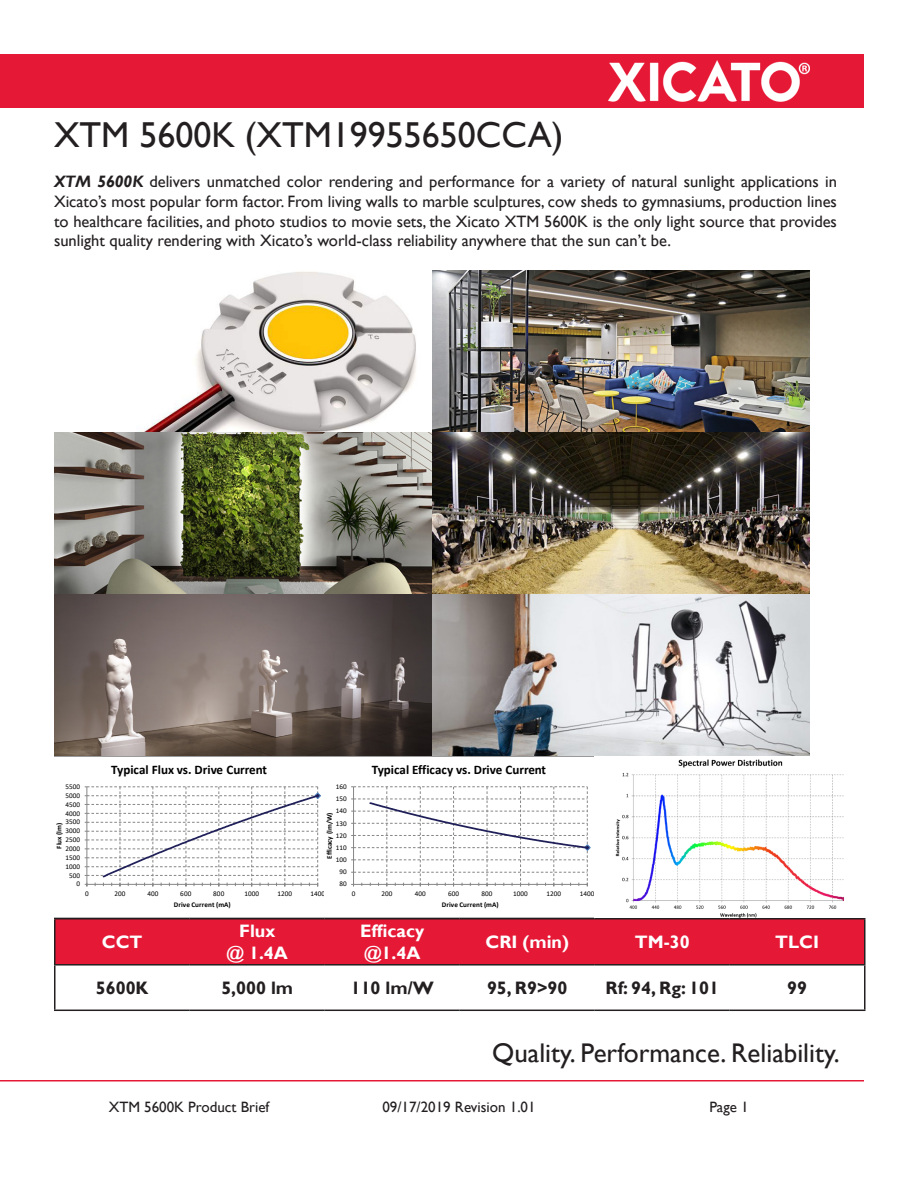
<style>
.page{position:relative;width:918px;height:1188px;background:#fff}
.page>*{position:absolute;margin:0;border:0;box-sizing:border-box;transform-origin:0 0}
.t1{font:36px "Gill Sans";color:#231f20}
.t2{font:27px "Gill Sans";color:#231f20}
.t3{font:700 18px/21.6px "Gill Sans";color:#fff}
.t4{font:700 18px "Gill Sans";color:#231f20}
.t5{font:16.5px/19.8px "Gill Sans";color:#231f20;text-align:justify}
.t6{font:15px "Gill Sans";color:#231f20}
.t7{font:700 13.05px "Calibri";letter-spacing:-.005em;color:#000}
.t8{font:7.2px "Calibri";letter-spacing:.01em;color:#000}
.t9{font:700 7.2px "Calibri";letter-spacing:.005em;color:#000}
.s1{font-weight:700;font-style:italic}
</style>
<div class="page">
<div style="left:56px;top:920px;width:808px;height:44px;background:#e51836"></div>
<hr style="left:54px;top:918px;width:136px;height:2px;background:#231f20">
<hr style="left:54px;top:919px;width:2px;height:45px;background:#231f20">
<hr style="left:190px;top:918px;width:135px;height:2px;background:#231f20">
<hr style="left:325px;top:918px;width:135px;height:2px;background:#231f20">
<hr style="left:460px;top:918px;width:135px;height:2px;background:#231f20">
<hr style="left:595px;top:918px;width:135px;height:2px;background:#231f20">
<hr style="left:730px;top:918px;width:136px;height:2px;background:#231f20">
<hr style="left:864px;top:919px;width:2px;height:45px;background:#231f20">
<hr style="left:54px;top:964px;width:136px;height:2px;background:#231f20">
<hr style="left:190px;top:964px;width:135px;height:2px;background:#231f20">
<hr style="left:325px;top:964px;width:135px;height:2px;background:#231f20">
<hr style="left:460px;top:964px;width:135px;height:2px;background:#231f20">
<hr style="left:595px;top:964px;width:135px;height:2px;background:#231f20">
<hr style="left:730px;top:964px;width:136px;height:2px;background:#231f20">
<hr style="left:54px;top:966px;width:2px;height:44px;background:#231f20">
<hr style="left:864px;top:966px;width:2px;height:44px;background:#231f20">
<hr style="left:54px;top:1010px;width:136px;height:1px;background:#231f20">
<hr style="left:190px;top:1010px;width:135px;height:1px;background:#231f20">
<hr style="left:325px;top:1010px;width:135px;height:1px;background:#231f20">
<hr style="left:460px;top:1010px;width:135px;height:1px;background:#231f20">
<hr style="left:595px;top:1010px;width:135px;height:1px;background:#231f20">
<hr style="left:730px;top:1010px;width:136px;height:1px;background:#231f20">
<div style="left:0;top:54px;width:864px;height:54px;background:#e51836"></div>
<hr style="left:0;top:1080px;width:864px;height:2px;background:#e51836">
<img style="left:608px;top:61px;width:202px;height:40px">
<img style="left:615px;top:759px;width:229px;height:159px">
<svg style="left:54px;top:756px;width:270px;height:162px"></svg>
<svg style="left:324px;top:756px;width:270px;height:162px"></svg>
<img style="left:139px;top:272px;width:277px;height:160px">
<img style="left:432px;top:270px;width:378px;height:486px">
<img style="left:54px;top:432px;width:378px;height:324px">
<p class="t1" style="left:54px;top:114px;width:511px">XTM 5600K (XTM19955650CCA)</p>
<p class="t5" style="left:54px;top:172px;width:785px"><span class="s1">XTM 5600K</span> delivers unmatched color rendering and performance for a variety of natural sunlight applications in Xicato’s most popular form factor. From living walls to marble sculptures, cow sheds to gymnasiums, production lines to healthcare facilities, and photo studios to movie sets, the Xicato XTM 5600K is the only light source that provides sunlight quality rendering with Xicato’s world-class reliability anywhere that the sun can’t be.</p>
<p class="t7" style="left:111px;top:761px;width:157px">Typical Flux vs. Drive Current</p>
<p class="t7" style="left:372px;top:761px;width:176px">Typical Efficacy vs. Drive Current</p>
<p class="t8" style="left:66px;top:781px;width:16px">5500</p>
<p class="t8" style="left:336px;top:782px;width:13px">160</p>
<p class="t8" style="left:66px;top:790px;width:16px">5000</p>
<p class="t8" style="left:66px;top:799px;width:16px">4500</p>
<p class="t8" style="left:336px;top:794px;width:13px">150</p>
<p class="t8" style="left:66px;top:808px;width:16px">4000</p>
<p class="t8" style="left:66px;top:817px;width:16px">3500</p>
<p class="t9" style="left:54px;top:849px;width:27px;rotate:-90deg">Flux (lm)</p>
<p class="t8" style="left:66px;top:826px;width:16px">3000</p>
<p class="t8" style="left:66px;top:835px;width:16px">2500</p>
<p class="t8" style="left:66px;top:844px;width:16px">2000</p>
<p class="t8" style="left:66px;top:852px;width:16px">1500</p>
<p class="t8" style="left:66px;top:861px;width:16px">1000</p>
<p class="t8" style="left:69px;top:870px;width:13px">500</p>
<p class="t8" style="left:336px;top:806px;width:13px">140</p>
<p class="t9" style="left:324px;top:859px;width:48px;rotate:-90deg">Efficacy (lm/W)</p>
<p class="t8" style="left:336px;top:818px;width:13px">130</p>
<p class="t8" style="left:336px;top:830px;width:13px">120</p>
<p class="t8" style="left:336px;top:843px;width:13px">110</p>
<p class="t8" style="left:336px;top:855px;width:13px">100</p>
<p class="t8" style="left:339px;top:867px;width:9px">90</p>
<p class="t8" style="left:77px;top:879px;width:5px">0</p>
<p class="t8" style="left:339px;top:879px;width:9px">80</p>
<p class="t8" style="left:85px;top:889px;width:5px">0</p>
<p class="t8" style="left:114px;top:889px;width:13px">200</p>
<p class="t8" style="left:147px;top:889px;width:13px">400</p>
<p class="t8" style="left:180px;top:889px;width:13px">600</p>
<p class="t8" style="left:213px;top:889px;width:13px">800</p>
<p class="t8" style="left:244px;top:889px;width:16px">1000</p>
<p class="t8" style="left:277px;top:889px;width:16px">1200</p>
<p class="t8" style="left:310px;top:889px;width:16px">1400</p>
<p class="t8" style="left:352px;top:889px;width:5px">0</p>
<p class="t8" style="left:381px;top:889px;width:13px">200</p>
<p class="t8" style="left:415px;top:889px;width:13px">400</p>
<p class="t8" style="left:448px;top:889px;width:13px">600</p>
<p class="t8" style="left:482px;top:889px;width:13px">800</p>
<p class="t8" style="left:513px;top:889px;width:16px">1000</p>
<p class="t8" style="left:546px;top:889px;width:16px">1200</p>
<p class="t8" style="left:580px;top:888px;width:16px">1400</p>
<p class="t9" style="left:174px;top:899px;width:58px">Drive Current (mA)</p>
<p class="t9" style="left:442px;top:899px;width:58px">Drive Current (mA)</p>
<p class="t3" style="left:102px;top:932px;width:42px">CCT</p>
<p class="t3" style="left:239px;top:921px;width:38px">Flux</p>
<p class="t3" style="left:227px;top:942px;width:63px">@ 1.4A</p>
<p class="t3" style="left:360px;top:921px;width:66px">Efficacy @1.4A</p>
<p class="t3" style="left:485px;top:932px;width:85px">CRI (min)</p>
<p class="t3" style="left:635px;top:932px;width:56px">TM-30</p>
<p class="t3" style="left:775px;top:932px;width:45px">TLCI</p>
<p class="t4" style="left:96px;top:977px;width:54px">5600K</p>
<p class="t4" style="left:221px;top:977px;width:73px">5,000 lm</p>
<p class="t4" style="left:351px;top:977px;width:84px">110 lm/W</p>
<p class="t4" style="left:487px;top:977px;width:82px">95, R9&gt;90</p>
<p class="t4" style="left:606px;top:977px;width:115px">Rf: 94, Rg: 101</p>
<p class="t4" style="left:787px;top:977px;width:21px">99</p>
<p class="t2" style="left:492px;top:1038px;width:349px">Quality. Performance. Reliability.</p>
<p class="t6" style="left:109px;top:1098px;width:162px">XTM 5600K Product Brief</p>
<p class="t6" style="left:382px;top:1098px;width:155px">09/17/2019 Revision 1.01</p>
<p class="t6" style="left:709px;top:1098px;width:41px">Page 1</p>
</div>
